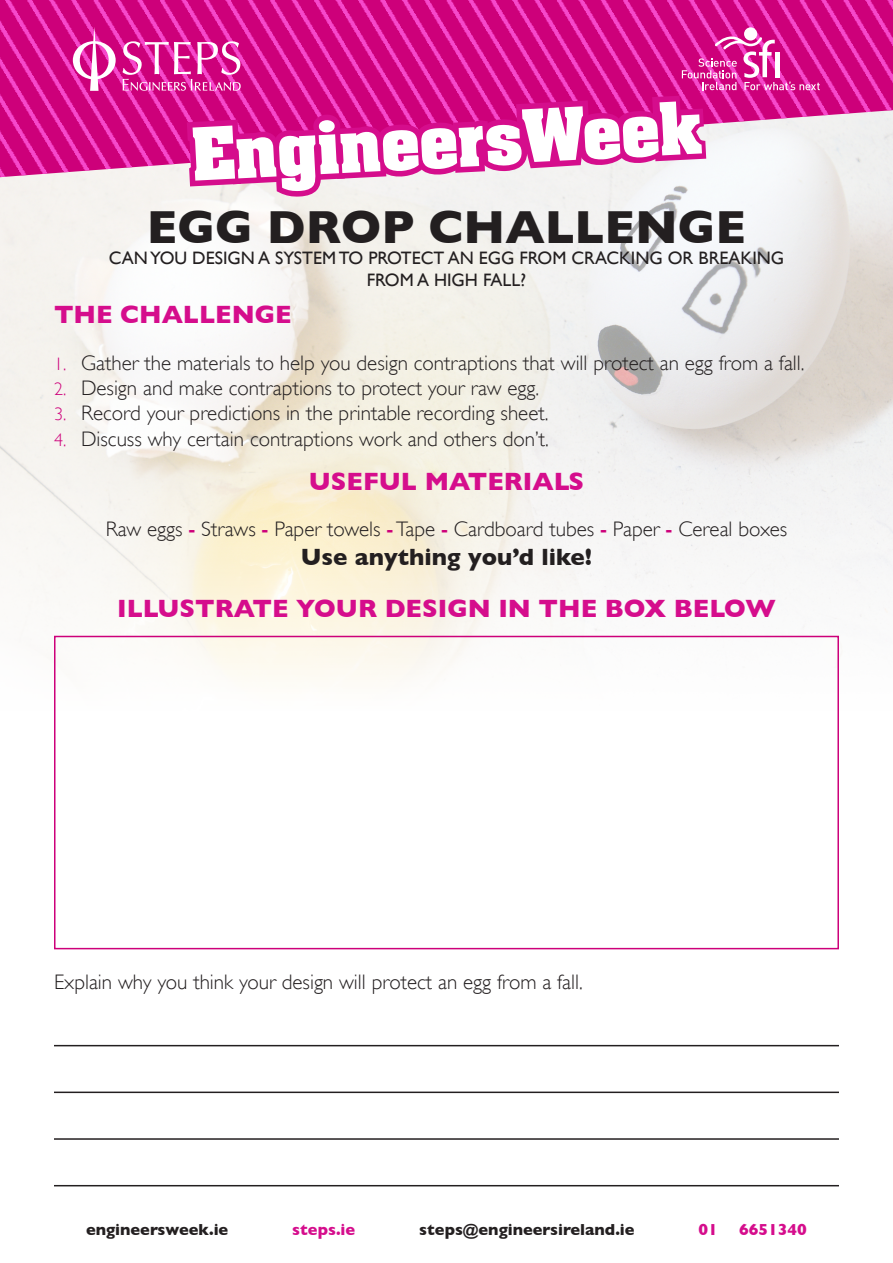
<style>
.page{position:relative;width:893px;height:1263px;background:#fff}
.page>*{position:absolute;margin:0;border:0;box-sizing:border-box;transform-origin:0 0}
.body{font:700 47.25px "Gill Sans";color:#231f20}
.body-2{font:700 25.5px "Gill Sans";color:#d50d8c}
.body-3{font:700 24px "Gill Sans";color:#231f20}
.body-4{font:300 21px "Gill Sans";color:#231f20}
.body-5{font:18px "Gill Sans";color:#231f20}
.body-6{font:700 16.35px "Gill Sans";color:#231f20}
.body-7{font:700 16.35px "Gill Sans";color:#d50d8c}
.s1{font-size:18px;color:#cd007a}
.s2{font-weight:600;color:#cd007a}
</style>
<div class="page">
<img style="left:0;top:177px;width:893px;height:503px">
<img style="left:0;top:0;width:893px;height:177px">
<div style="left:54px;top:636px;width:785px;height:313px;border:2px solid #cd007a"></div>
<hr style="left:54px;top:1045px;width:785px;height:1px;background:#231f20">
<hr style="left:54px;top:1091px;width:785px;height:2px;background:#231f20">
<hr style="left:54px;top:1138px;width:785px;height:2px;background:#231f20">
<hr style="left:54px;top:1185px;width:785px;height:1px;background:#231f20">
<svg style="left:73px;top:27px;width:43px;height:64px"></svg>
<div style="left:744px;top:27px;width:13px;height:14px;background:#fff;border-radius:50%"></div>
<svg style="left:122px;top:36px;width:698px;height:161px"></svg>
<hr style="left:775px;top:52px;width:4px;height:25px;background:#fff">
<p class="body" style="left:147px;top:199px;width:601px">EGG DROP CHALLENGE</p>
<p class="body-5" style="left:109px;top:248px;width:677px">CAN YOU DESIGN A SYSTEM TO PROTECT AN EGG FROM CRACKING OR BREAKING</p>
<p class="body-5" style="left:367px;top:269px;width:161px">FROM A HIGH FALL?</p>
<p class="body-2" style="left:54px;top:300px;width:239px">THE CHALLENGE</p>
<p class="body-4" style="left:54px;top:351px;width:752px"><span class="s1">1.</span> Gather the materials to help you design contraptions that will protect an egg from a fall.</p>
<p class="body-4" style="left:54px;top:376px;width:487px"><span class="s1">2.</span> Design and make contraptions to protect your raw egg.</p>
<p class="body-4" style="left:54px;top:401px;width:496px"><span class="s1">3.</span> Record your predictions in the printable recording sheet.</p>
<p class="body-4" style="left:54px;top:426px;width:496px"><span class="s1">4.</span> Discuss why certain contraptions work and others don’t.</p>
<p class="body-2" style="left:309px;top:466px;width:277px">USEFUL MATERIALS</p>
<p class="body-4" style="left:106px;top:517px;width:683px">Raw eggs <span class="s2">-</span> Straws <span class="s2">-</span> Paper towels <span class="s2">-</span> Tape <span class="s2">-</span> Cardboard tubes <span class="s2">-</span> Paper <span class="s2">-</span> Cereal boxes</p>
<p class="body-3" style="left:301px;top:543px;width:293px">Use anything you’d like!</p>
<p class="body-2" style="left:117px;top:593px;width:660px">ILLUSTRATE YOUR DESIGN IN THE BOX BELOW</p>
<p class="body-4" style="left:54px;top:970px;width:530px">Explain why you think your design will protect an egg from a fall.</p>
<p class="body-6" style="left:86px;top:1220px;width:144px">engineersweek.ie</p>
<p class="body-7" style="left:292px;top:1220px;width:64px">steps.ie</p>
<p class="body-6" style="left:419px;top:1220px;width:217px">steps@engineersireland.ie</p>
<p class="body-7" style="left:699px;top:1220px;width:21px">01</p>
<p class="body-7" style="left:739px;top:1220px;width:69px">6651340</p>
</div>
